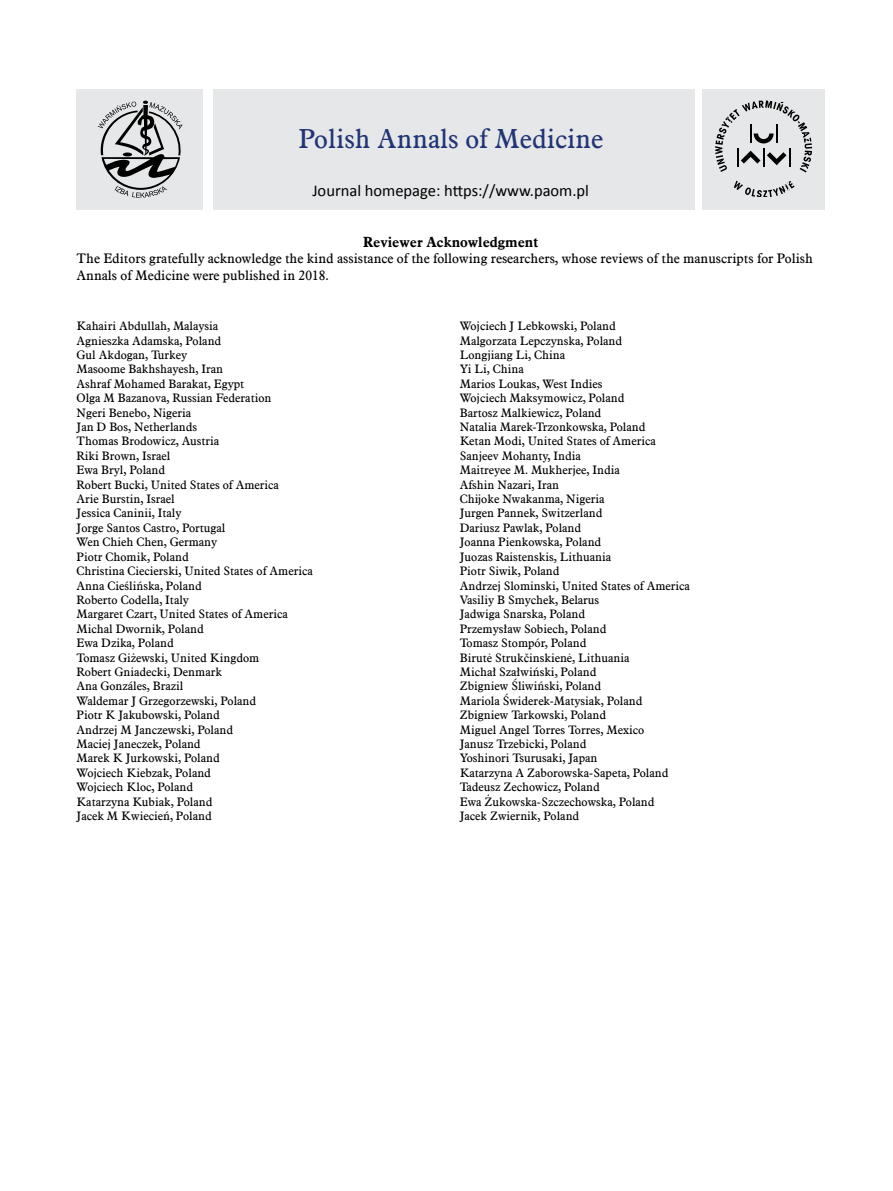
<style>
.page{position:relative;width:893px;height:1191px;background:#fff}
.page>*{position:absolute;margin:0;border:0;box-sizing:border-box;transform-origin:0 0}
.t1{font:27px "Aldine 721 EU";color:#213576}
.t2{font:16.5px "Calibri";color:#000}
.t3{font:700 14.4px "Aldine 721 EU";color:#000}
.t4{font:13.5px/16.2px "Aldine 721 EU";color:#000}
.t5{font:12px "Aldine 721 EU";color:#000}
</style>
<div class="page">
<div style="left:77px;top:89px;width:126px;height:121px;background:#e6e7e8"></div>
<div style="left:213px;top:89px;width:482px;height:121px;background:#e6e7e8"></div>
<div style="left:702px;top:89px;width:123px;height:121px;background:#e6e7e8"></div>
<svg style="left:98px;top:100px;width:85px;height:98px"></svg>
<svg style="left:734px;top:181px;width:61px;height:16px"></svg>
<svg style="left:715px;top:100px;width:97px;height:72px"></svg>
<p class="t1" style="left:298px;top:122px;width:306px">Polish Annals of Medicine</p>
<p class="t2" style="left:312px;top:180px;width:278px">Journal homepage: https://www.paom.pl</p>
<p class="t3" style="left:363px;top:233px;width:177px">Reviewer Acknowledgment</p>
<p class="t4" style="left:77px;top:251px;width:738px">The Editors gratefully acknowledge the kind assistance of the following researchers, whose reviews of the manuscripts for Polish<br>Annals of Medicine were published in 2018.</p>
<p class="t5" style="left:77px;top:319px;width:143px">Kahairi Abdullah, Malaysia</p>
<p class="t5" style="left:77px;top:333px;width:146px">Agnieszka Adamska, Poland</p>
<p class="t5" style="left:77px;top:347px;width:112px">Gul Akdogan, Turkey</p>
<p class="t5" style="left:77px;top:362px;width:148px">Masoome Bakhshayesh, Iran</p>
<p class="t5" style="left:77px;top:376px;width:169px">Ashraf Mohamed Barakat, Egypt</p>
<p class="t5" style="left:77px;top:391px;width:196px">Olga M Bazanova, Russian Federation</p>
<p class="t5" style="left:77px;top:405px;width:116px">Ngeri Benebo, Nigeria</p>
<p class="t5" style="left:77px;top:419px;width:122px">Jan D Bos, Netherlands</p>
<p class="t5" style="left:77px;top:434px;width:144px">Thomas Brodowicz, Austria</p>
<p class="t5" style="left:77px;top:448px;width:95px">Riki Brown, Israel</p>
<p class="t5" style="left:77px;top:463px;width:90px">Ewa Bryl, Poland</p>
<p class="t5" style="left:77px;top:477px;width:204px">Robert Bucki, United States of America</p>
<p class="t5" style="left:77px;top:491px;width:100px">Arie Burstin, Israel</p>
<p class="t5" style="left:77px;top:506px;width:106px">Jessica Caninii, Italy</p>
<p class="t5" style="left:77px;top:520px;width:151px">Jorge Santos Castro, Portugal</p>
<p class="t5" style="left:77px;top:535px;width:142px">Wen Chieh Chen, Germany</p>
<p class="t5" style="left:77px;top:549px;width:114px">Piotr Chomik, Poland</p>
<p class="t5" style="left:77px;top:563px;width:238px">Christina Ciecierski, United States of America</p>
<p class="t5" style="left:77px;top:578px;width:127px">Anna Cieślińska, Poland</p>
<p class="t5" style="left:77px;top:592px;width:114px">Roberto Codella, Italy</p>
<p class="t5" style="left:77px;top:607px;width:213px">Margaret Czart, United States of America</p>
<p class="t5" style="left:77px;top:621px;width:129px">Michal Dwornik, Poland</p>
<p class="t5" style="left:77px;top:635px;width:99px">Ewa Dzika, Poland</p>
<p class="t5" style="left:77px;top:650px;width:184px">Tomasz Giżewski, United Kingdom</p>
<p class="t5" style="left:77px;top:664px;width:147px">Robert Gniadecki, Denmark</p>
<p class="t5" style="left:77px;top:679px;width:108px">Ana Gonzáles, Brazil</p>
<p class="t5" style="left:77px;top:693px;width:181px">Waldemar J Grzegorzewski, Poland</p>
<p class="t5" style="left:77px;top:707px;width:145px">Piotr K Jakubowski, Poland</p>
<p class="t5" style="left:77px;top:722px;width:158px">Andrzej M Janczewski, Poland</p>
<p class="t5" style="left:77px;top:736px;width:126px">Maciej Janeczek, Poland</p>
<p class="t5" style="left:77px;top:751px;width:145px">Marek K Jurkowski, Poland</p>
<p class="t5" style="left:77px;top:765px;width:136px">Wojciech Kiebzak, Poland</p>
<p class="t5" style="left:77px;top:779px;width:118px">Wojciech Kloc, Poland</p>
<p class="t5" style="left:77px;top:794px;width:137px">Katarzyna Kubiak, Poland</p>
<p class="t5" style="left:77px;top:808px;width:137px">Jacek M Kwiecień, Poland</p>
<p class="t5" style="left:460px;top:319px;width:158px">Wojciech J Lebkowski, Poland</p>
<p class="t5" style="left:460px;top:333px;width:164px">Malgorzata Lepczynska, Poland</p>
<p class="t5" style="left:460px;top:347px;width:107px">Longjiang Li, China</p>
<p class="t5" style="left:460px;top:362px;width:65px">Yi Li, China</p>
<p class="t5" style="left:460px;top:376px;width:144px">Marios Loukas, West Indies</p>
<p class="t5" style="left:460px;top:391px;width:166px">Wojciech Maksymowicz, Poland</p>
<p class="t5" style="left:460px;top:405px;width:143px">Bartosz Malkiewicz, Poland</p>
<p class="t5" style="left:460px;top:419px;width:187px">Natalia Marek-Trzonkowska, Poland</p>
<p class="t5" style="left:460px;top:434px;width:198px">Ketan Modi, United States of America</p>
<p class="t5" style="left:460px;top:448px;width:122px">Sanjeev Mohanty, India</p>
<p class="t5" style="left:460px;top:463px;width:162px">Maitreyee M. Mukherjee, India</p>
<p class="t5" style="left:460px;top:477px;width:101px">Afshin Nazari, Iran</p>
<p class="t5" style="left:460px;top:491px;width:146px">Chijoke Nwakanma, Nigeria</p>
<p class="t5" style="left:460px;top:506px;width:144px">Jurgen Pannek, Switzerland</p>
<p class="t5" style="left:460px;top:520px;width:123px">Dariusz Pawlak, Poland</p>
<p class="t5" style="left:460px;top:535px;width:143px">Joanna Pienkowska, Poland</p>
<p class="t5" style="left:460px;top:549px;width:153px">Juozas Raistenskis, Lithuania</p>
<p class="t5" style="left:460px;top:563px;width:101px">Piotr Siwik, Poland</p>
<p class="t5" style="left:460px;top:578px;width:232px">Andrzej Slominski, United States of America</p>
<p class="t5" style="left:460px;top:592px;width:141px">Vasiliy B Smychek, Belarus</p>
<p class="t5" style="left:460px;top:607px;width:127px">Jadwiga Snarska, Poland</p>
<p class="t5" style="left:460px;top:621px;width:148px">Przemysław Sobiech, Poland</p>
<p class="t5" style="left:460px;top:635px;width:128px">Tomasz Stompór, Poland</p>
<p class="t5" style="left:460px;top:650px;width:171px">Birutė Strukčinskienė, Lithuania</p>
<p class="t5" style="left:460px;top:664px;width:138px">Michał Szałwiński, Poland</p>
<p class="t5" style="left:460px;top:679px;width:143px">Zbigniew Śliwiński, Poland</p>
<p class="t5" style="left:460px;top:693px;width:184px">Mariola Świderek-Matysiak, Poland</p>
<p class="t5" style="left:460px;top:707px;width:148px">Zbigniew Tarkowski, Poland</p>
<p class="t5" style="left:460px;top:722px;width:186px">Miguel Angel Torres Torres, Mexico</p>
<p class="t5" style="left:460px;top:736px;width:128px">Janusz Trzebicki, Poland</p>
<p class="t5" style="left:460px;top:751px;width:139px">Yoshinori Tsurusaki, Japan</p>
<p class="t5" style="left:460px;top:765px;width:210px">Katarzyna A Zaborowska-Sapeta, Poland</p>
<p class="t5" style="left:460px;top:779px;width:142px">Tadeusz Zechowicz, Poland</p>
<p class="t5" style="left:460px;top:794px;width:196px">Ewa Żukowska-Szczechowska, Poland</p>
<p class="t5" style="left:460px;top:808px;width:121px">Jacek Zwiernik, Poland</p>
</div>
